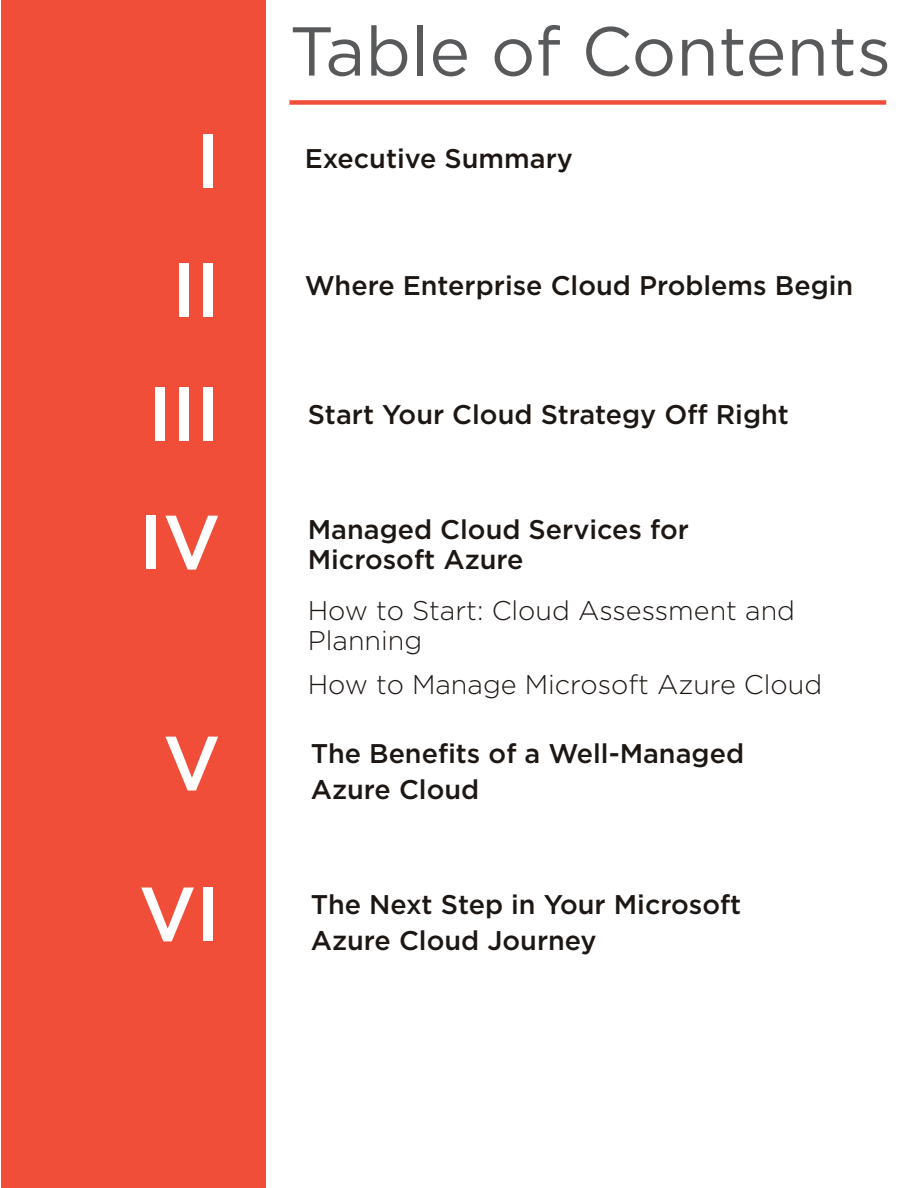
<style>
.page{position:relative;width:918px;height:1188px;background:#fff}
.page>*{position:absolute;margin:0;border:0;box-sizing:border-box;transform-origin:0 0}
.t1{font:500 76.5px/127.2px "Gotham";color:#fff;text-align:right}
.t2{font:69px "Gotham";color:#58595b}
.t3{font:500 27px/36px "Gotham";color:#1d1714}
.t4{font:300 27px/30px "Gotham";color:#1d1714}
</style>
<div class="page">
<div style="left:2px;top:0;width:264px;height:1188px;background:#f04e39"></div>
<div style="left:289px;top:100px;width:597px;height:5px;background:#f04e39"></div>
<h1 class="t1" style="left:139px;top:96px;width:83px">I<br>II<br>III<br>IV</h1>
<h2 class="t2" style="left:289px;top:7px;width:603px">Table of Contents</h2>
<p class="t3" style="left:305px;top:140px;width:270px">Executive Summary</p>
<p class="t3" style="left:305px;top:267px;width:550px">Where Enterprise Cloud Problems Begin</p>
<p class="t3" style="left:308px;top:396px;width:483px">Start Your Cloud Strategy Off Right</p>
<p class="t3" style="left:308px;top:514px;width:383px;line-height:30px">Managed Cloud Services for<br>Microsoft Azure</p>
<p class="t4" style="left:308px;top:595px;width:489px">How to Start: Cloud Assessment and<br>Planning</p>
<p class="t4" style="left:308px;top:669px;width:516px">How to Manage Microsoft Azure Cloud</p>
<h1 class="t1" style="left:163px;top:699px;width:59px">V</h1>
<p class="t3" style="left:311px;top:735px;width:435px">The Benefits of a Well-Managed<br>Azure Cloud</p>
<h1 class="t1" style="left:139px;top:849px;width:83px">VI</h1>
<p class="t3" style="left:311px;top:886px;width:432px">The Next Step in Your Microsoft<br>Azure Cloud Journey</p>
</div>
